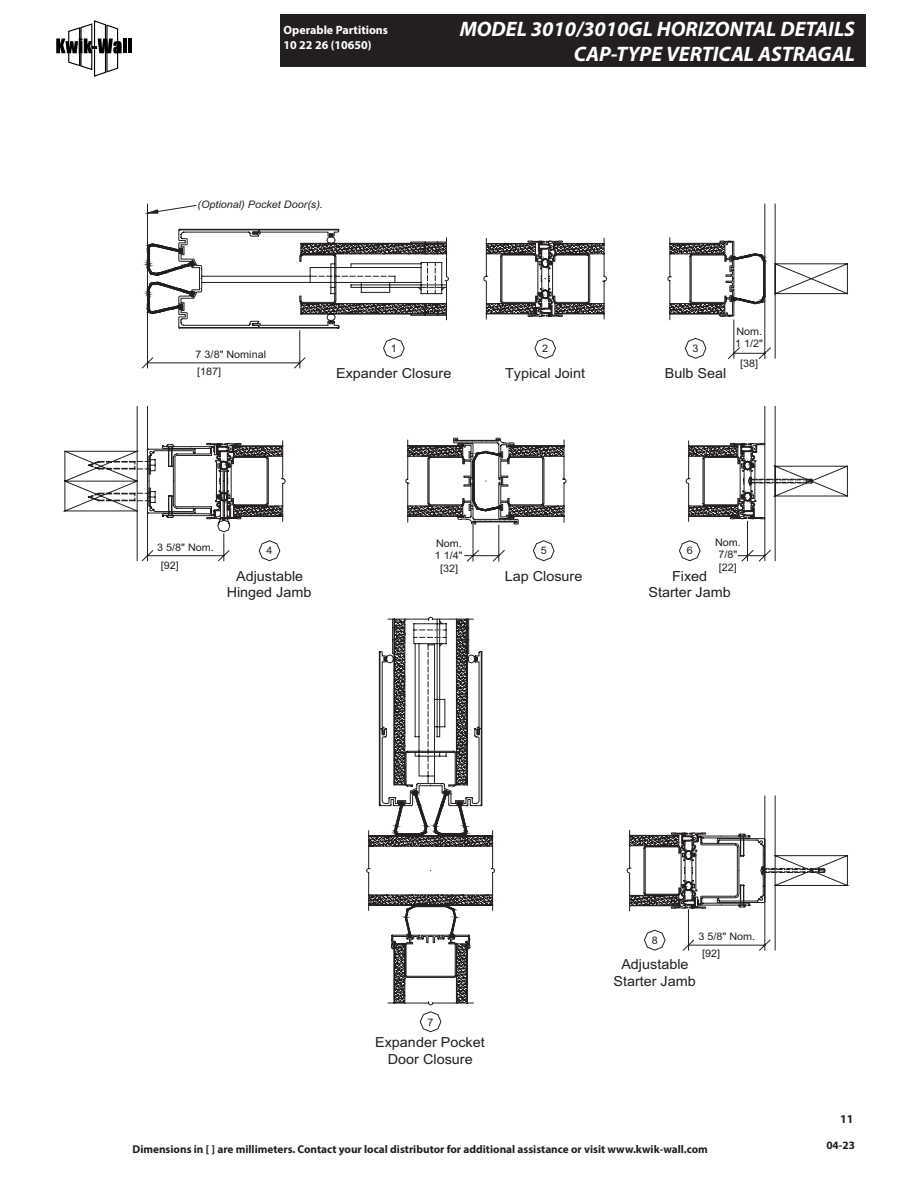
<style>
.page{position:relative;width:918px;height:1188px;background:#fff}
.page>*{position:absolute;margin:0;border:0;box-sizing:border-box;transform-origin:0 0}
.t1{font:italic 700 21px "Myriad Pro";color:#fff}
.t2{font:13.8px/16.8px "Arial";color:#231f20;text-align:center;scale:1.04 1}
.t3{font:700 12px/14.4px "Myriad Pro";color:#fff}
.t4{font:700 12px "Myriad Pro";color:#231f20}
.t5{font:700 11.25px "Myriad Pro";color:#231f20}
.t6{font:10.35px/12.5px "Arial";color:#231f20;text-align:center;scale:1.04 1}
.t7{font:italic 10.35px "Arial";color:#231f20;scale:1.04 1}
</style>
<div class="page">
<div style="left:281px;top:15px;width:585px;height:52px;background:#231f20"></div>
<svg style="left:56px;top:20px;width:66px;height:57px"></svg>
<hr style="left:123px;top:39px;width:4px;height:14px;background:#000">
<hr style="left:128px;top:39px;width:4px;height:14px;background:#000">
<svg style="left:366px;top:616px;width:117px;height:417px"></svg>
<svg style="left:144px;top:203px;width:303px;height:40px"></svg>
<svg style="left:483px;top:238px;width:367px;height:713px"></svg>
<svg style="left:486px;top:203px;width:362px;height:157px"></svg>
<svg style="left:768px;top:253px;width:17px;height:85px"></svg>
<svg style="left:136px;top:243px;width:632px;height:319px"></svg>
<svg style="left:62px;top:446px;width:343px;height:115px"></svg>
<svg style="left:405px;top:437px;width:162px;height:125px"></svg>
<p class="t3" style="left:284px;top:23px;width:106px">Operable Partitions<br>10 22 26 (10650)</p>
<p class="t1" style="left:460px;top:15px;width:397px">MODEL 3010/3010GL HORIZONTAL DETAILS</p>
<p class="t1" style="left:574px;top:40px;width:283px">CAP-TYPE VERTICAL ASTRAGAL</p>
<p class="t7" style="left:198px;top:198px;width:122px">(Optional) Pocket Door(s).</p>
<p class="t6" style="left:196px;top:348px;width:69px">7 3/8" Nominal</p>
<p class="t6" style="left:391px;top:342px;width:7px">1</p>
<p class="t6" style="left:197px;top:365px;width:25px">[187]</p>
<p class="t2" style="left:336px;top:365px;width:112px">Expander Closure</p>
<p class="t6" style="left:542px;top:342px;width:7px">2</p>
<p class="t6" style="left:693px;top:342px;width:7px">3</p>
<p class="t2" style="left:665px;top:365px;width:61px">Bulb Seal</p>
<p class="t2" style="left:505px;top:365px;width:78px">Typical Joint</p>
<p class="t6" style="left:735px;top:325px;width:28px;text-align:left">Nom.<br>1 1/2"</p>
<p class="t6" style="left:740px;top:357px;width:19px">[38]</p>
<p class="t6" style="left:161px;top:538px;width:52px;line-height:18.3px;text-align:left;text-indent:-4px">3 5/8" Nom. [92]</p>
<p class="t6" style="left:266px;top:545px;width:7px">4</p>
<p class="t2" style="left:227px;top:567px;width:83px">Adjustable<br>Hinged Jamb</p>
<p class="t6" style="left:435px;top:537px;width:28px">Nom.<br>1 1/4" [32]</p>
<p class="t6" style="left:541px;top:545px;width:7px">5</p>
<p class="t2" style="left:505px;top:567px;width:76px">Lap Closure</p>
<p class="t6" style="left:715px;top:536px;width:26px">Nom.<br>7/8" [22]</p>
<p class="t2" style="left:648px;top:567px;width:81px">Fixed<br>Starter Jamb</p>
<p class="t6" style="left:687px;top:545px;width:7px">6</p>
<p class="t6" style="left:652px;top:934px;width:7px">8</p>
<p class="t6" style="left:699px;top:930px;width:56px">3 5/8" Nom.</p>
<p class="t6" style="left:428px;top:1016px;width:7px">7</p>
<p class="t2" style="left:375px;top:1034px;width:107px">Expander Pocket<br>Door Closure</p>
<p class="t6" style="left:702px;top:947px;width:19px">[92]</p>
<p class="t2" style="left:613px;top:956px;width:81px">Adjustable<br>Starter Jamb</p>
<p class="t5" style="left:132px;top:1142px;width:577px">Dimensions in [ ] are millimeters. Contact your local distributor for additional assistance or visit www.kwik-wall.com</p>
<p class="t4" style="left:840px;top:1111px;width:15px">11</p>
<p class="t5" style="left:826px;top:1138px;width:30px">04-23</p>
</div>
